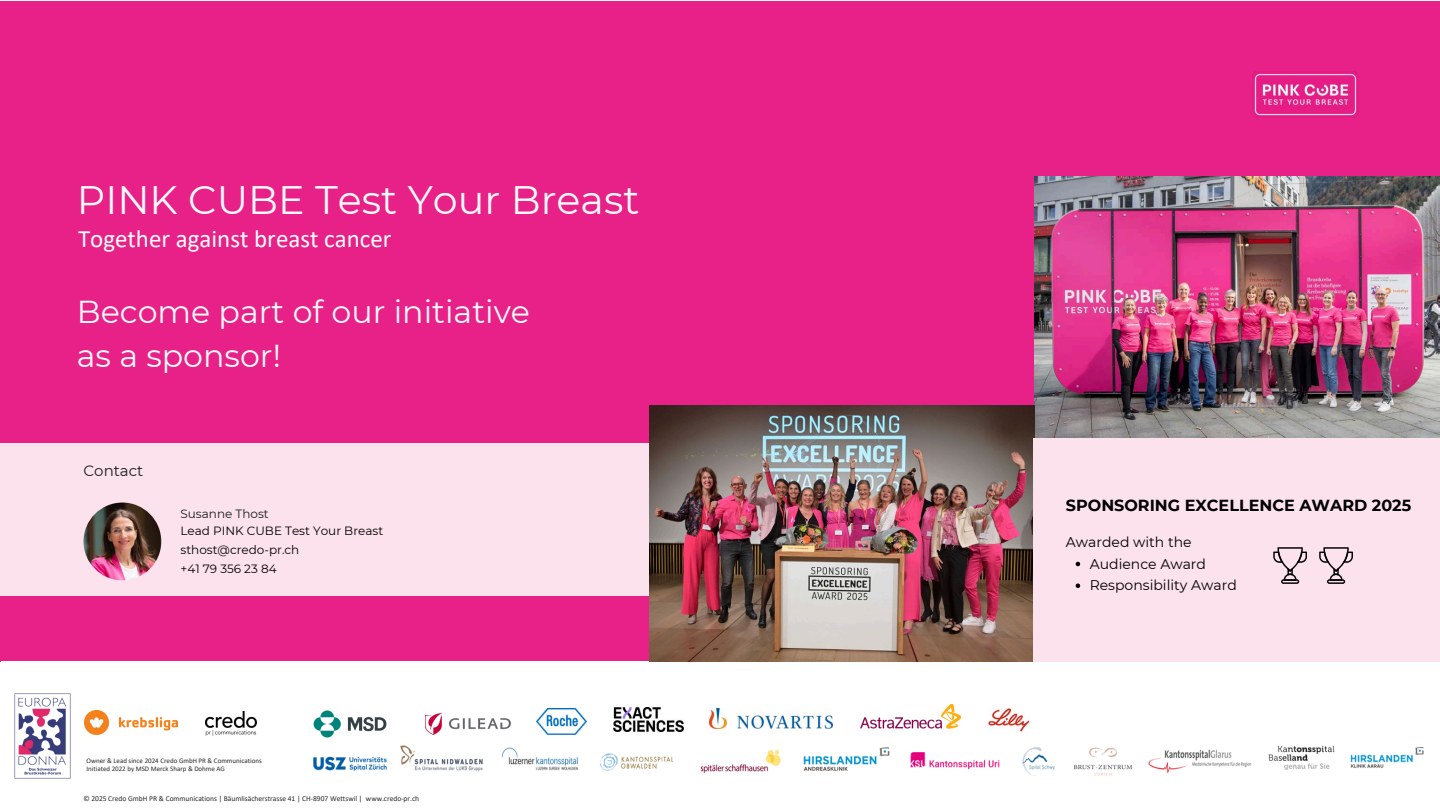
<style>
.page{position:relative;width:1440px;height:810px;background:#fff}
.page>*{position:absolute;margin:0;border:0;box-sizing:border-box;transform-origin:0 0}
.t1{font:39.7px "Montserrat";color:#f8f9f9}
.t2{font:31.7px/44.2px "Montserrat";color:#f8f9f9}
.t3{font:25px "Calibri";color:#fff}
.t4{font:700 16px "Montserrat";color:#000}
.t5{font:15px "Montserrat";color:#181e21}
.t6{font:14px "Montserrat";color:#000}
.t7{font:12px "Montserrat";color:#000}
.t8{font:12px "Montserrat";color:#181e21}
.t9{font:7.5px "Calibri";color:#292929}
.t10{font:7px "Calibri";color:#292929}
</style>
<div class="page">
<div style="left:0;top:1px;width:1440px;height:660px;background:#e82188"></div>
<div style="left:0;top:443px;width:649px;height:153px;background:#fce2ec"></div>
<img style="left:1252px;top:71px;width:107px;height:47px">
<img style="left:1034px;top:177px;width:406px;height:261px">
<img style="left:313px;top:756px;width:74px;height:15px">
<img style="left:400px;top:745px;width:83px;height:27px">
<img style="left:502px;top:747px;width:76px;height:24px">
<img style="left:599px;top:753px;width:75px;height:17px">
<img style="left:700px;top:749px;width:81px;height:23px">
<img style="left:803px;top:748px;width:87px;height:23px">
<img style="left:911px;top:752px;width:89px;height:18px">
<img style="left:1074px;top:747px;width:58px;height:29px">
<img style="left:1023px;top:747px;width:31px;height:29px">
<img style="left:1148px;top:749px;width:104px;height:24px">
<img style="left:1268px;top:745px;width:67px;height:24px">
<img style="left:1350px;top:747px;width:74px;height:21px">
<img style="left:84px;top:710px;width:94px;height:25px">
<img style="left:14px;top:693px;width:57px;height:86px">
<img style="left:205px;top:711px;width:51px;height:24px">
<img style="left:313px;top:710px;width:74px;height:28px">
<img style="left:425px;top:712px;width:86px;height:23px">
<img style="left:537px;top:709px;width:50px;height:26px">
<img style="left:709px;top:709px;width:123px;height:20px">
<img style="left:613px;top:707px;width:70px;height:24px">
<img style="left:860px;top:705px;width:100px;height:24px">
<img style="left:988px;top:709px;width:42px;height:23px">
<img style="left:649px;top:405px;width:385px;height:257px">
<div style="left:1034px;top:438px;width:406px;height:223px;background:#fce2ec"></div>
<svg style="left:1273px;top:547px;width:34px;height:37px"></svg>
<svg style="left:1319px;top:547px;width:34px;height:37px"></svg>
<img style="left:83px;top:503px;width:78px;height:77px;border-radius:50%">
<svg style="left:1076px;top:562px;width:4px;height:4px"></svg>
<svg style="left:1076px;top:584px;width:4px;height:4px"></svg>
<h5 class="t1" style="left:77px;top:176px;width:564px">PINK CUBE Test Your Breast</h5>
<h2 class="t3" style="left:78px;top:228px;width:315px">Together against breast cancer</h2>
<h3 class="t2" style="left:77px;top:289px;width:455px">Become part of our initiative as a sponsor!</h3>
<p class="t5" style="left:83px;top:461px;width:61px">Contact</p>
<p class="t8" style="left:181px;top:507px;width:90px">Susanne Thost</p>
<p class="t7" style="left:181px;top:523px;width:204px">Lead PINK CUBE Test Your Breast</p>
<p class="t7" style="left:181px;top:543px;width:120px">sthost@credo-pr.ch</p>
<h6 class="t7" style="left:181px;top:562px;width:98px">+41 79 356 23 84</h6>
<p class="t10" style="left:86px;top:757px;width:177px">Owner &amp; Lead since 2024 Credo GmbH PR &amp; Communications</p>
<h1 class="t10" style="left:86px;top:765px;width:140px">Initiated 2022 by MSD Merck Sharp &amp; Dohme AG</h1>
<h4 class="t9" style="left:83px;top:796px;width:337px">© 2025 Credo GmbH PR &amp; Communications | Bäumlisächerstrasse 41 | CH-8907 Wettswil | www.credo-pr.ch</h4>
<p class="t4" style="left:1066px;top:495px;width:347px">SPONSORING EXCELLENCE AWARD 2025</p>
<p class="t6" style="left:1066px;top:533px;width:127px">Awarded with the</p>
<p class="t6" style="left:1090px;top:555px;width:118px">Audience Award</p>
<p class="t6" style="left:1090px;top:577px;width:149px">Responsibility Award</p>
</div>
